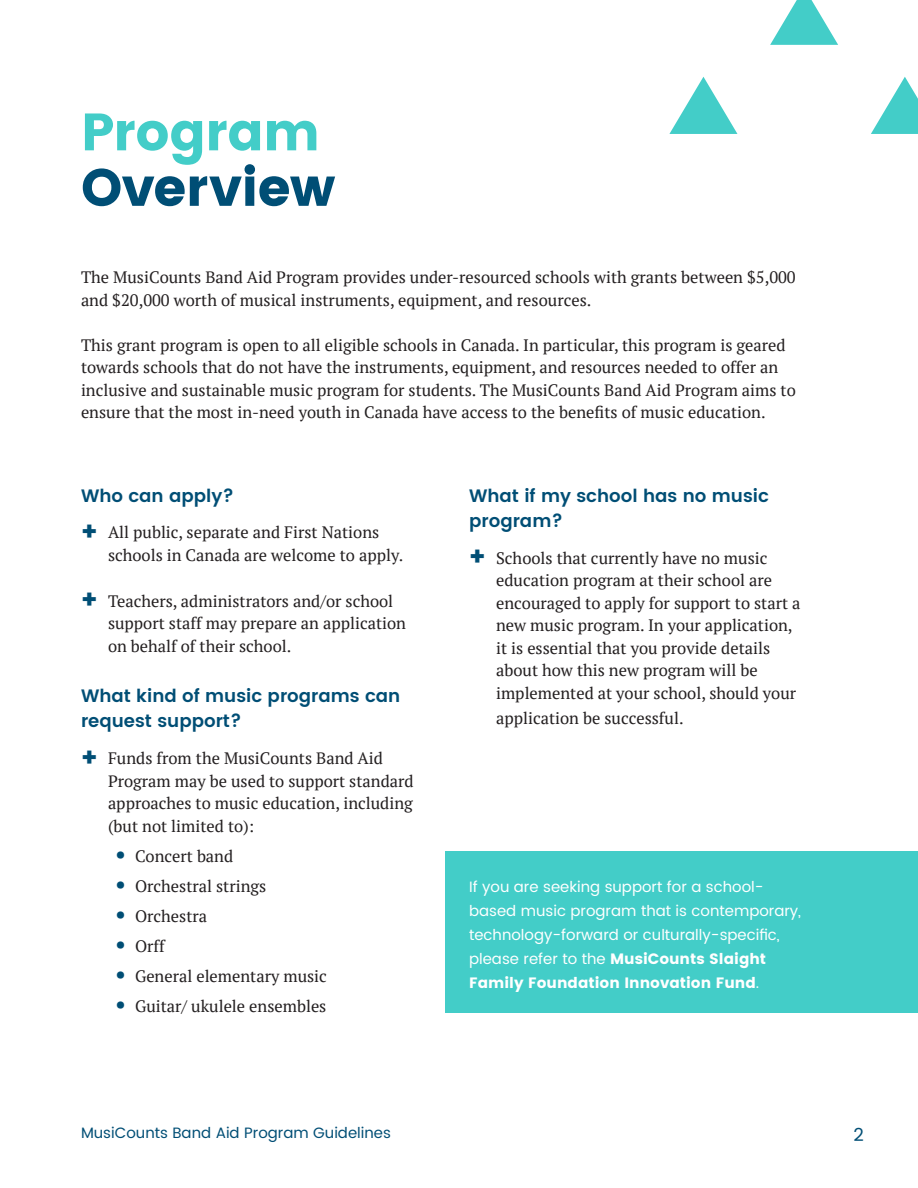
<style>
.page{position:relative;width:918px;height:1188px;background:#fff}
.page>*{position:absolute;margin:0;border:0;box-sizing:border-box;transform-origin:0 0}
.t1{font:52.5px "Poppins";letter-spacing:-.01em;color:#004e75}
.t2{font:52.5px "Poppins";letter-spacing:-.01em;color:#43cdc8}
.sub-heading_-_for_list_white{font:600 18px/25.5px "Poppins";color:#004e75}
.t3{font:18px "Poppins";color:#004e75}
.list_-_white{font:16.5px/22.5px "PT Serif";color:#231f20}
.sub-heading_-_for_list{font:15px/24px "Poppins";color:#fff}
.t4{font:15px "Poppins";color:#004e75}
.s1{font-family:"Poppins";font-size:25.5px;color:#004e75}
.s2{font-size:25.5px;color:#004e75}
.s3{font-style:inherit}
</style>
<div class="page">
<svg style="left:770px;top:0;width:68px;height:45px"></svg>
<svg style="left:871px;top:77px;width:47px;height:57px"></svg>
<svg style="left:669px;top:77px;width:68px;height:57px"></svg>
<div style="left:446px;top:851px;width:472px;height:162px;background:#43cdc8"></div>
<p class="t2" style="left:81px;top:102px;width:241px">Program</p>
<p class="t1" style="left:81px;top:157px;width:256px">Overview</p>
<p class="list_-_white" style="left:81px;top:266px;width:716px">The MusiCounts Band Aid Program provides under-resourced schools with grants between $5,000 and $20,000 worth of musical instruments, equipment, and resources.</p>
<p class="list_-_white" style="left:81px;top:334px;width:716px">This grant program is open to all eligible schools in Canada. In particular, this program is geared towards schools that do not have the instruments, equipment, and resources needed to offer an inclusive and sustainable music program for students. The MusiCounts Band Aid Program aims to ensure that the most in-need youth in Canada have access to the benefits of music education.</p>
<p class="sub-heading_-_for_list_white" style="left:81px;top:483px;width:154px">Who can apply?</p>
<p class="list_-_white" style="left:108px;top:521px;width:297px;text-indent:-27px"><span class="s1">+</span> All public, separate and First Nations schools in Canada are welcome to apply.</p>
<p class="list_-_white" style="left:108px;top:589px;width:300px;text-indent:-27px"><span class="s1">+</span> Teachers, administrators and/or school support staff may prepare an application on behalf of their school.</p>
<p class="sub-heading_-_for_list_white" style="left:81px;top:683px;width:321px">What kind of music programs can request support?</p>
<p class="list_-_white" style="left:108px;top:747px;width:307px;text-indent:-27px"><span class="s1">+</span> Funds from the MusiCounts Band Aid Program may be used to support standard approaches to music education, including (but not limited to):</p>
<p class="list_-_white" style="left:115px;top:844px;width:120px"><span class="s2">•</span> Concert band</p>
<p class="list_-_white" style="left:115px;top:874px;width:153px"><span class="s2">•</span> Orchestral strings</p>
<p class="list_-_white" style="left:115px;top:904px;width:94px"><span class="s2">•</span> Orchestra</p>
<p class="list_-_white" style="left:115px;top:934px;width:52px"><span class="s2">•</span> Orff</p>
<p class="list_-_white" style="left:115px;top:964px;width:214px"><span class="s2">•</span> General elementary music</p>
<p class="list_-_white" style="left:115px;top:994px;width:213px"><span class="s2">•</span> Guitar/ ukulele ensembles</p>
<p class="sub-heading_-_for_list_white" style="left:469px;top:483px;width:301px">What if my school has no music program?</p>
<p class="list_-_white" style="left:496px;top:547px;width:306px;text-indent:-27px"><span class="s1">+</span> Schools that currently have no music education program at their school are encouraged to apply for support to start a new music program. In your application, it is essential that you provide details about how this new program will be implemented at your school, should your</p>
<p class="list_-_white" style="left:496px;top:707px;width:189px">application be successful.</p>
<p class="sub-heading_-_for_list" style="left:469px;top:876px;width:333px">If you are seeking support for a school&shy;based music program that is contemporary, technology-forward or culturally-specific, please refer to the <span class="s3">MusiCounts Slaight Family Foundation Innovation Fund</span>.</p>
<p class="t4" style="left:81px;top:1122px;width:311px">MusiCounts Band Aid Program Guidelines</p>
<p class="t3" style="left:854px;top:1122px;width:12px">2</p>
</div>
